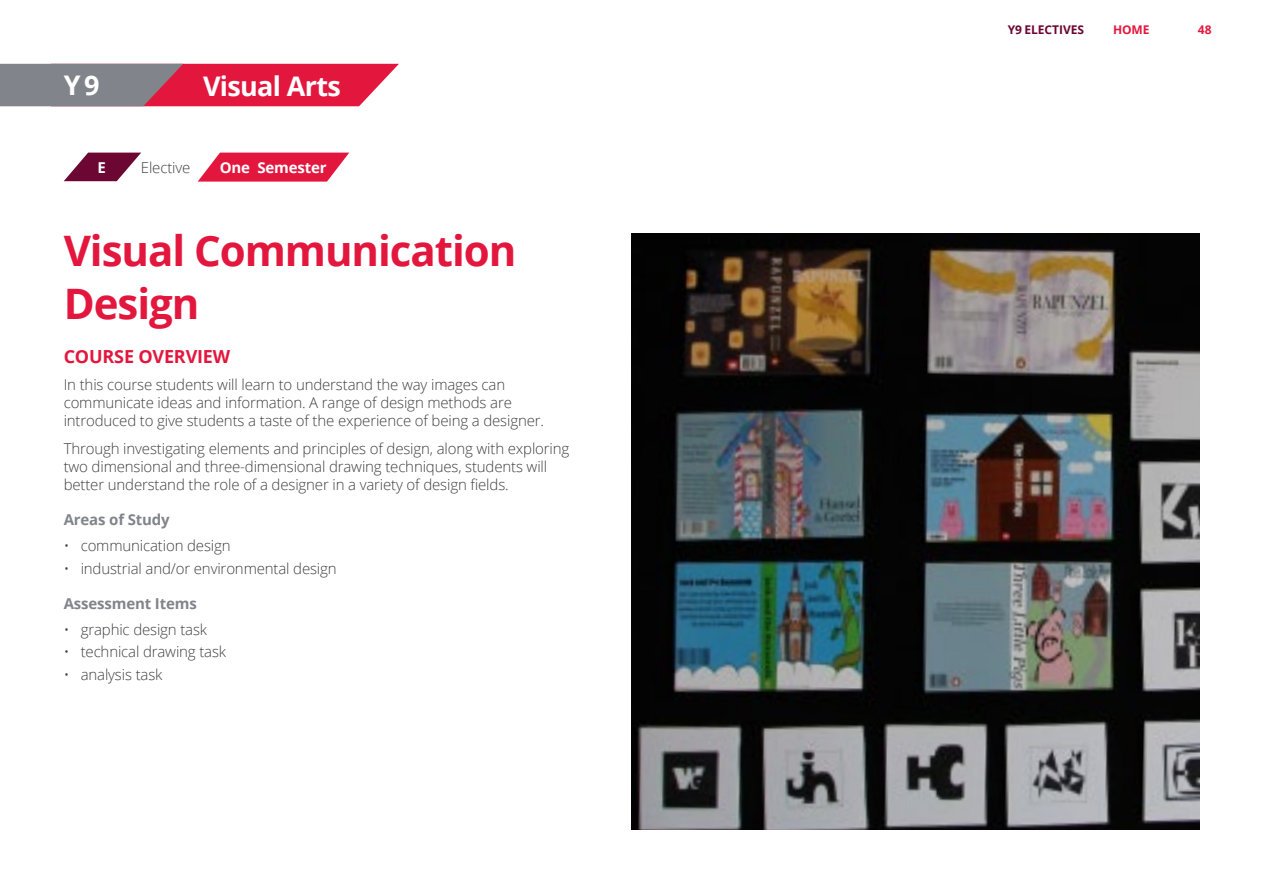
<style>
.page{position:relative;width:1263px;height:893px;background:#fff}
.page>*{position:absolute;margin:0;border:0;box-sizing:border-box;transform-origin:0 0}
.t1{font:700 42px/52.9px "Open Sans";letter-spacing:-.025em;color:#e3173e}
.t2{font:700 27px "Open Sans";letter-spacing:-.025em;color:#fff}
.t3{font:700 18px "Open Sans";letter-spacing:-.01em;color:#e3173e}
.t4{font:300 15px/18px "Open Sans";letter-spacing:-.01em;color:#414042}
.t5{font:700 15px "Open Sans";letter-spacing:-.01em;color:#81848a}
.t6{font:700 15px "Open Sans";letter-spacing:-.01em;color:#fff}
.t7{font:700 12px "Open Sans";letter-spacing:-.005em;color:#6c0633}
.t8{font:700 12px "Open Sans";letter-spacing:-.01em;color:#e3173e}
</style>
<div class="page">
<svg style="left:0;top:64px;width:399px;height:42px;background:#bc4f66"></svg>
<svg style="left:64px;top:153px;width:77px;height:28px"></svg>
<svg style="left:198px;top:153px;width:151px;height:29px;background:#e73a5b"></svg>
<img style="left:631px;top:234px;width:568px;height:595px">
<h2 class="t2" style="left:64px;top:67px;width:37px">Y9</h2>
<h2 class="t2" style="left:203px;top:68px;width:139px">Visual Arts</h2>
<p class="t6" style="left:97px;top:157px;width:10px">E</p>
<p class="t4" style="left:141px;top:158px;width:51px">Elective</p>
<p class="t6" style="left:220px;top:157px;width:109px">One Semester</p>
<h1 class="t1" style="left:64px;top:223px;width:454px">Visual Communication<br>Design</h1>
<p class="t3" style="left:64px;top:344px;width:168px">COURSE OVERVIEW</p>
<p class="t4" style="left:64px;top:375px;width:482px">In this course students will learn to understand the way images can communicate ideas and information. A range of design methods are introduced to give students a taste of the experience of being a designer.</p>
<p class="t4" style="left:64px;top:439px;width:507px">Through investigating elements and principles of design, along with exploring two dimensional and three-dimensional drawing techniques, students will better understand the role of a designer in a variety of design fields.</p>
<p class="t5" style="left:64px;top:509px;width:108px">Areas of Study</p>
<p class="t4" style="left:64px;top:536px;width:168px">• communication design</p>
<p class="t4" style="left:64px;top:559px;width:274px">• industrial and/or environmental design</p>
<p class="t5" style="left:64px;top:592px;width:135px">Assessment Items</p>
<p class="t4" style="left:64px;top:620px;width:145px">• graphic design task</p>
<p class="t4" style="left:64px;top:642px;width:164px">• technical drawing task</p>
<p class="t4" style="left:64px;top:665px;width:100px">• analysis task</p>
<p class="t7" style="left:1008px;top:21px;width:78px">Y9 ELECTIVES</p>
<p class="t8" style="left:1113px;top:21px;width:38px">HOME</p>
<p class="t8" style="left:1198px;top:21px;width:15px">48</p>
</div>
